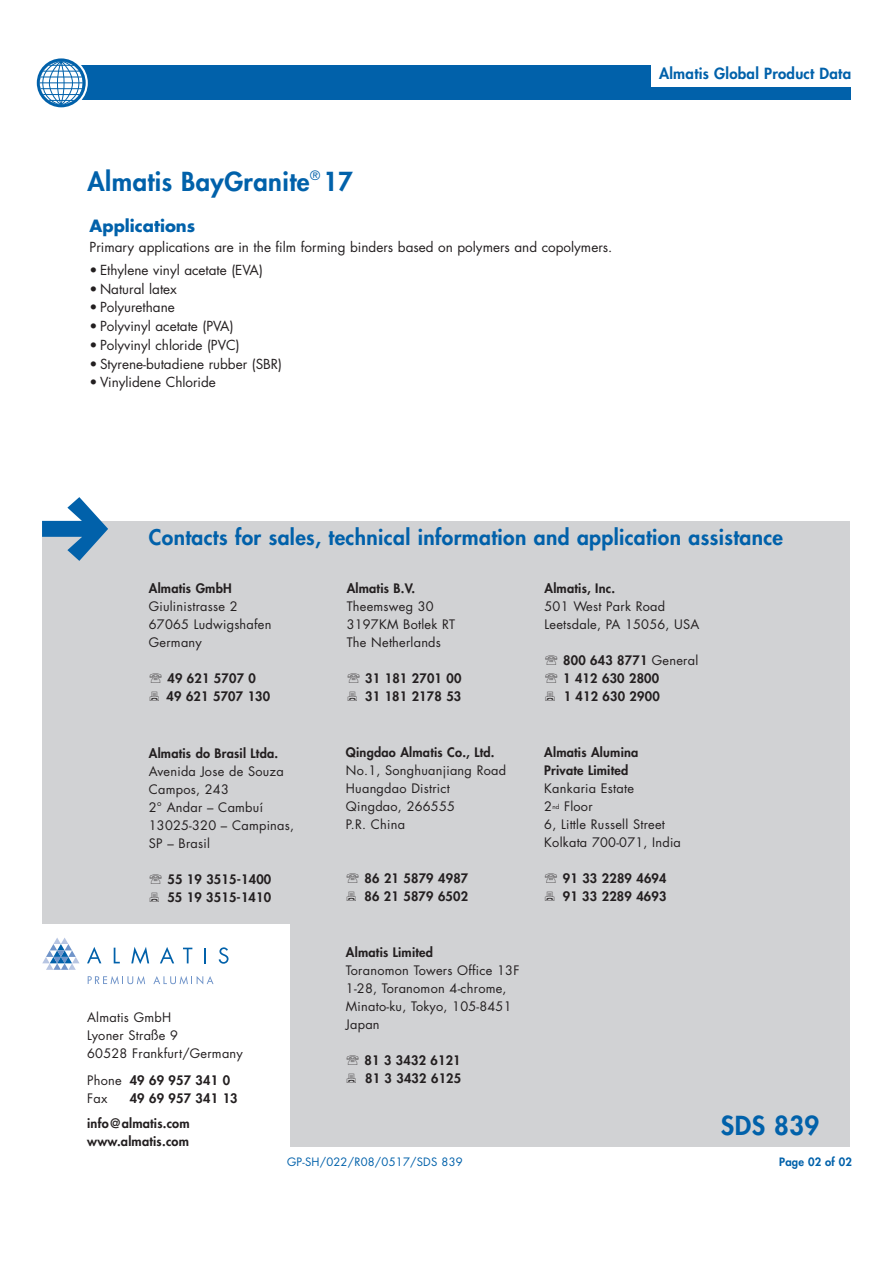
<style>
.page{position:relative;width:893px;height:1263px;background:#fff}
.page>*{position:absolute;margin:0;border:0;box-sizing:border-box;transform-origin:0 0}
.t1{font:800 25.5px "Futura";letter-spacing:.015em;color:#0161aa}
.t2{font:800 21px "Futura";letter-spacing:.015em;color:#0161aa}
.t3{font:700 16.5px "Futura";color:#0161aa}
.t4{font:800 15px "Futura";letter-spacing:.015em;color:#0161aa}
.t5{font:13.5px "Futura";color:#231f20}
.t6{font:12.75px/18px "Futura";letter-spacing:.02em;color:#231f20}
.t7{font:800 12.75px/18px "Futura";letter-spacing:.015em;color:#231f20}
.t8{font:11.25px "Futura";letter-spacing:.02em;color:#0161aa}
.t9{font:800 11.25px "Futura";letter-spacing:.015em;color:#0161aa}
.s1{font-weight:400}
.s2{font-size:6.3px}
</style>
<div class="page">
<div style="left:43px;top:521px;width:807px;height:625px;background:#d1d2d4"></div>
<div style="left:0;top:924px;width:289px;height:280px;background:#fff"></div>
<svg style="left:42px;top:938px;width:38px;height:32px"></svg>
<svg style="left:114px;top:948px;width:6px;height:15px"></svg>
<svg style="left:131px;top:947px;width:18px;height:17px"></svg>
<svg style="left:160px;top:947px;width:14px;height:16px"></svg>
<svg style="left:183px;top:948px;width:9px;height:15px"></svg>
<svg style="left:204px;top:948px;width:2px;height:15px"></svg>
<svg style="left:219px;top:947px;width:10px;height:17px"></svg>
<svg style="left:87px;top:947px;width:14px;height:16px"></svg>
<svg style="left:88px;top:976px;width:57px;height:8px"></svg>
<svg style="left:153px;top:976px;width:60px;height:8px"></svg>
<svg style="left:43px;top:497px;width:65px;height:64px"></svg>
<div style="left:43px;top:66px;width:808px;height:34px;background:#0161aa"></div>
<svg style="left:36px;top:58px;width:52px;height:50px"></svg>
<div style="left:651px;top:64px;width:204px;height:22px;background:#fff"></div>
<h1 class="t1" style="left:88px;top:169px;width:267px">Almatis BayGranite<sup>®</sup> 17</h1>
<p class="t3" style="left:90px;top:219px;width:107px">Applications</p>
<p class="t5" style="left:90px;top:241px;width:524px">Primary applications are in the film forming binders based on polymers and copolymers.</p>
<p class="t5" style="left:90px;top:264px;width:175px">• Ethylene vinyl acetate (EVA)</p>
<p class="t5" style="left:90px;top:282px;width:89px">• Natural latex</p>
<p class="t5" style="left:90px;top:301px;width:87px">• Polyurethane</p>
<p class="t5" style="left:90px;top:320px;width:146px">• Polyvinyl acetate (PVA)</p>
<p class="t5" style="left:90px;top:339px;width:152px">• Polyvinyl chloride (PVC)</p>
<p class="t5" style="left:90px;top:357px;width:194px">• Styrene-butadiene rubber (SBR)</p>
<p class="t5" style="left:90px;top:376px;width:128px">• Vinylidene Chloride</p>
<p class="t4" style="left:659px;top:66px;width:194px">Almatis Global Product Data</p>
<h2 class="t2" style="left:149px;top:527px;width:636px">Contacts for sales, technical information and application assistance</h2>
<p class="t7" style="left:149px;top:580px;width:84px">Almatis GmbH</p>
<p class="t6" style="left:149px;top:598px;width:124px">Giulinistrasse 2<br>67065 Ludwigshafen<br>Germany</p>
<p class="t7" style="left:167px;top:670px;width:105px">49 621 5707 0<br>49 621 5707 130</p>
<p class="t7" style="left:149px;top:745px;width:131px">Almatis do Brasil Ltda.</p>
<p class="t6" style="left:149px;top:763px;width:147px">Avenida Jose de Souza<br>Campos, 243<br>2° Andar – Cambuí<br>13025-320 – Campinas,<br>SP – Brasil</p>
<p class="t7" style="left:167px;top:871px;width:105px">55 19 3515-1400<br>55 19 3515-1410</p>
<p class="t6" style="left:87px;top:1009px;width:157px">Almatis GmbH<br>Lyoner Straße 9<br>60528 Frankfurt/Germany</p>
<p class="t7" style="left:87px;top:1072px;width:144px"><span class="s1">Phone</span> 49 69 957 341 0<br><span class="s1">Fax</span></p>
<p class="t7" style="left:87px;top:1086px;width:152px;line-height:25.5px;text-indent:43px">49 69 957 341 13 info@almatis.com</p>
<p class="t7" style="left:87px;top:1133px;width:103px">www.almatis.com</p>
<p class="t7" style="left:347px;top:580px;width:70px">Almatis B.V.</p>
<p class="t6" style="left:347px;top:598px;width:110px">Theemsweg 30<br>3197KM Botlek RT<br>The Netherlands</p>
<p class="t7" style="left:365px;top:670px;width:98px">31 181 2701 00<br>31 181 2178 53</p>
<p class="t7" style="left:346px;top:744px;width:150px">Qingdao Almatis Co., Ltd.</p>
<p class="t6" style="left:346px;top:763px;width:162px">No.1, Songhuanjiang Road<br>Huangdao District<br>Qingdao, 266555<br>P.R. China</p>
<p class="t7" style="left:364px;top:870px;width:105px">86 21 5879 4987<br>86 21 5879 6502</p>
<p class="t7" style="left:346px;top:944px;width:89px">Almatis Limited</p>
<p class="t6" style="left:346px;top:962px;width:175px">Toranomon Towers Office 13F<br>1-28, Toranomon 4-chrome,<br>Minato-ku, Tokyo, 105-8451<br>Japan</p>
<p class="t7" style="left:365px;top:1052px;width:98px">81 3 3432 6121<br>81 3 3432 6125</p>
<p class="t7" style="left:544px;top:580px;width:72px">Almatis, Inc.</p>
<p class="t6" style="left:544px;top:598px;width:156px">501 West Park Road<br>Leetsdale, PA 15056, USA</p>
<p class="t7" style="left:563px;top:652px;width:137px">800 643 8771 <span class="s1">General<br></span>1 412 630 2800<br>1 412 630 2900</p>
<p class="t7" style="left:544px;top:744px;width:96px">Almatis Alumina<br>Private Limited</p>
<p class="t6" style="left:544px;top:781px;width:138px">Kankaria Estate<br>2<span class="s2">nd</span> Floor<br>6, Little Russell Street<br>Kolkata 700-071, India</p>
<p class="t7" style="left:563px;top:870px;width:105px">91 33 2289 4694<br>91 33 2289 4693</p>
<h1 class="t1" style="left:721px;top:1113px;width:100px">SDS 839</h1>
<p class="t8" style="left:287px;top:1156px;width:177px">GP-SH/022/R08/0517/SDS 839</p>
<p class="t9" style="left:779px;top:1156px;width:74px">Page 02 of 02</p>
</div>
